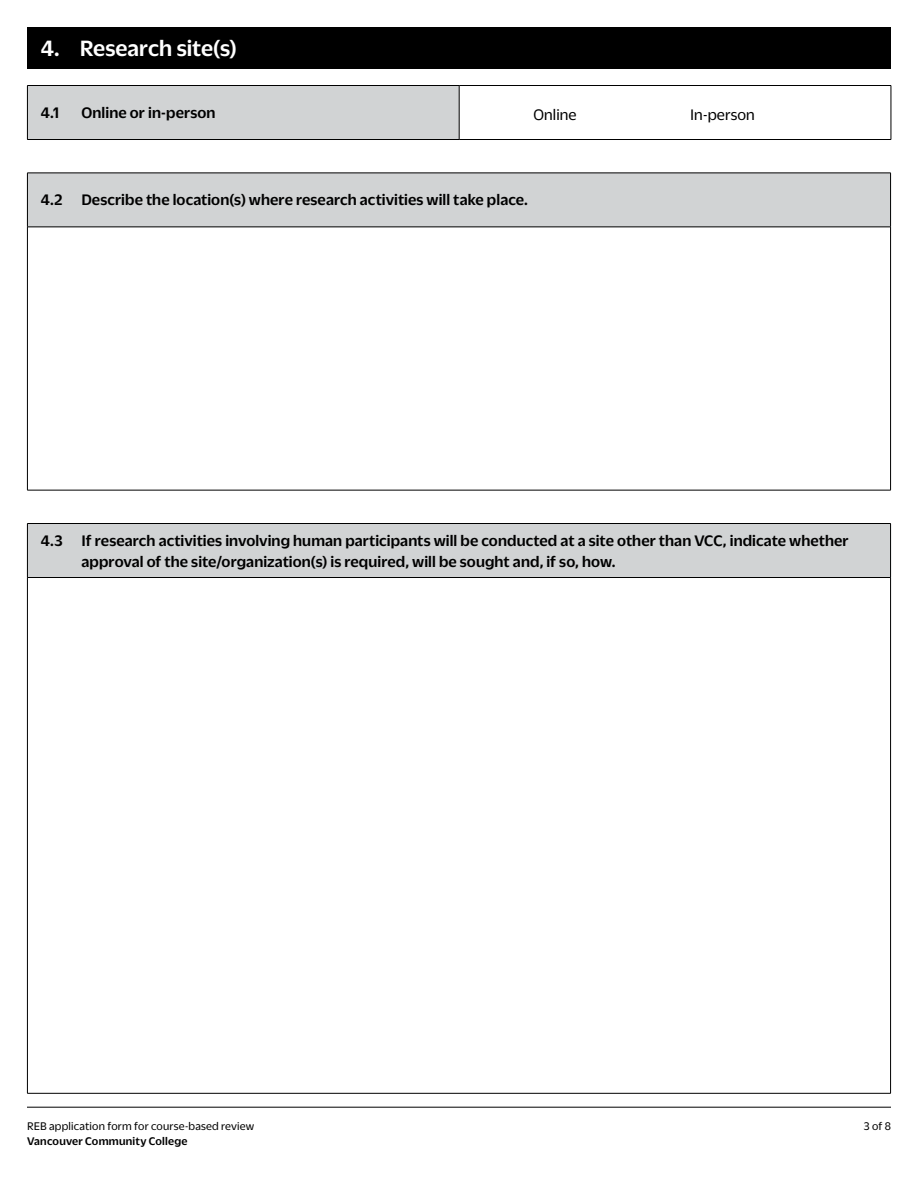
<style>
.page{position:relative;width:918px;height:1188px;background:#fff}
.page>*{position:absolute;margin:0;border:0;box-sizing:border-box;transform-origin:0 0}
.t1{font:500 24px "Duplicate Sans";color:#fff}
.Question_heading_tabs{font:500 16.5px/21px "Duplicate Sans";letter-spacing:.005em;color:#000}
.t2{font:16.5px "Duplicate Sans";letter-spacing:.01em;color:#000}
.t3{font:12px "Duplicate Sans";letter-spacing:.015em;color:#000}
.t4{font:500 12px "Duplicate Sans";letter-spacing:.02em;color:#000}
</style>
<div class="page">
<hr style="left:27px;top:1107px;width:864px;height:1px;background:#000">
<div style="left:27px;top:27px;width:864px;height:41px;background:#000"></div>
<div style="left:27px;top:86px;width:432px;height:54px;background:#d1d3d4"></div>
<hr style="left:27px;top:85px;width:432px;height:1px;background:#000">
<hr style="left:27px;top:86px;width:1px;height:53px;background:#000">
<hr style="left:459px;top:85px;width:432px;height:1px;background:#000">
<hr style="left:459px;top:86px;width:1px;height:53px;background:#000">
<hr style="left:891px;top:86px;width:1px;height:53px;background:#000">
<hr style="left:27px;top:139px;width:432px;height:1px;background:#000">
<hr style="left:459px;top:139px;width:432px;height:1px;background:#000">
<div style="left:27px;top:173px;width:864px;height:54px;background:#d1d3d4"></div>
<hr style="left:27px;top:173px;width:864px;height:1px;background:#000">
<hr style="left:27px;top:173px;width:1px;height:54px;background:#000">
<hr style="left:890px;top:173px;width:1px;height:54px;background:#000">
<hr style="left:27px;top:227px;width:864px;height:1px;background:#000">
<hr style="left:27px;top:227px;width:1px;height:263px;background:#000">
<hr style="left:890px;top:227px;width:1px;height:263px;background:#000">
<hr style="left:27px;top:490px;width:864px;height:1px;background:#000">
<div style="left:27px;top:524px;width:864px;height:54px;background:#d1d3d4"></div>
<hr style="left:27px;top:523px;width:864px;height:1px;background:#000">
<hr style="left:27px;top:524px;width:1px;height:53px;background:#000">
<hr style="left:890px;top:524px;width:1px;height:53px;background:#000">
<hr style="left:27px;top:577px;width:864px;height:1px;background:#000">
<hr style="left:27px;top:578px;width:1px;height:515px;background:#000">
<hr style="left:890px;top:578px;width:1px;height:515px;background:#000">
<hr style="left:27px;top:1093px;width:864px;height:1px;background:#000">
<h2 class="t1" style="left:41px;top:33px;width:198px">4. Research site(s)</h2>
<p class="Question_heading_tabs" style="left:41px;top:101px;width:20px">4.1</p>
<p class="Question_heading_tabs" style="left:81px;top:101px;width:135px">Online or in-person</p>
<p class="t2" style="left:533px;top:104px;width:45px">Online</p>
<p class="t2" style="left:690px;top:104px;width:66px">In-person</p>
<p class="Question_heading_tabs" style="left:41px;top:188px;width:489px">4.2 Describe the location(s) where research activities will take place.</p>
<p class="Question_heading_tabs" style="left:81px;top:528px;width:769px;text-indent:-40px">4.3 If research activities involving human participants will be conducted at a site other than VCC, indicate whether approval of the site/organization(s) is required, will be sought and, if so, how.</p>
<p class="t3" style="left:27px;top:1119px;width:229px">REB application form for course-based review</p>
<p class="t4" style="left:27px;top:1134px;width:162px">Vancouver Community College</p>
<p class="t3" style="left:864px;top:1119px;width:29px">3 of 8</p>
</div>
